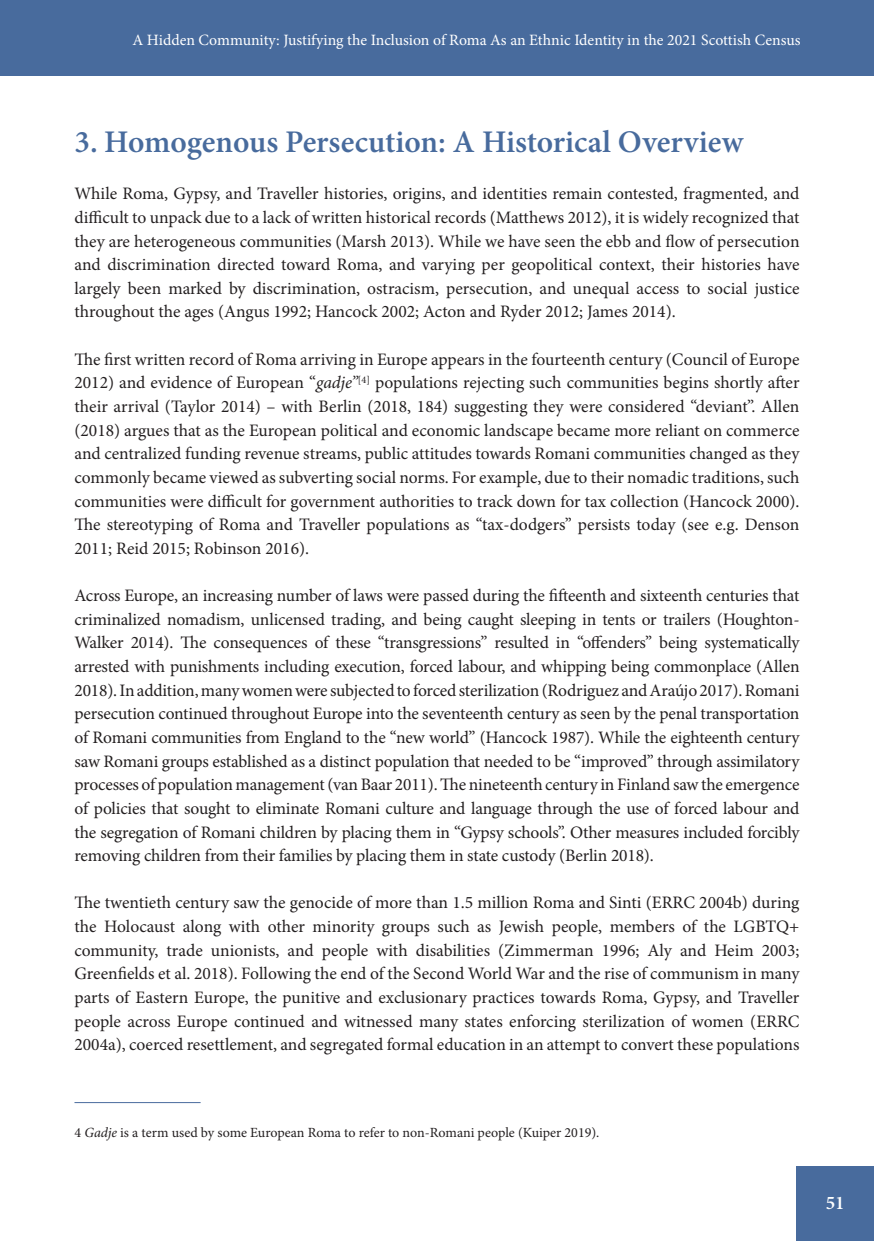
<style>
.page{position:relative;width:874px;height:1241px;background:#fff}
.page>*{position:absolute;margin:0;border:0;box-sizing:border-box;transform-origin:0 0}
.Subtitle{font:600 31.5px "Minion Pro";color:#486b9d}
.t1{font:600 19.25px "Minion Pro";color:#fff}
.main_para{font:17.5px/23.6px "Minion Pro";letter-spacing:-.005em;color:#231f20;text-align:justify}
.t2{font:15.75px "Minion Pro";color:#fff}
.Footnote{font:14px "Minion Pro";letter-spacing:-.005em;color:#231f20}
.s1{font-style:italic}
</style>
<div class="page">
<div style="left:0;top:0;width:873px;height:75px;background:#486b9d"></div>
<div style="left:796px;top:1166px;width:77px;height:74px;background:#486b9d"></div>
<hr style="left:74px;top:1102px;width:126px;height:1px;background:#486b9d">
<p class="t2" style="left:132px;top:30px;width:669px">A Hidden Community: Justifying the Inclusion of Roma As an Ethnic Identity in the 2021 Scottish Census</p>
<p class="Subtitle" style="left:74px;top:120px;width:670px">3. Homogenous Persecution: A Historical Overview</p>
<p class="main_para" style="left:74px;top:182px;width:726px">While Roma, Gypsy, and Traveller histories, origins, and identities remain contested, fragmented, and difficult to unpack due to a lack of written historical records (Matthews 2012), it is widely recognized that they are heterogeneous communities (Marsh 2013). While we have seen the ebb and flow of persecution and discrimination directed toward Roma, and varying per geopolitical context, their histories have largely been marked by discrimination, ostracism, persecution, and unequal access to social justice throughout the ages (Angus 1992; Hancock 2002; Acton and Ryder 2012; James 2014).</p>
<p class="main_para" style="left:74px;top:347px;width:726px">The first written record of Roma arriving in Europe appears in the fourteenth century (Council of Europe 2012) and evidence of European “<span class="s1">gadje”</span><sup>[4]</sup> populations rejecting such communities begins shortly after their arrival (Taylor 2014) – with Berlin (2018, 184) suggesting they were considered “deviant”. Allen (2018) argues that as the European political and economic landscape became more reliant on commerce and centralized funding revenue streams, public attitudes towards Romani communities changed as they commonly became viewed as subverting social norms. For example, due to their nomadic traditions, such communities were difficult for government authorities to track down for tax collection (Hancock 2000).<br>The stereotyping of Roma and Traveller populations as “tax-dodgers” persists today (see e.g. Denson 2011; Reid 2015; Robinson 2016).</p>
<p class="main_para" style="left:74px;top:583px;width:726px">Across Europe, an increasing number of laws were passed during the fifteenth and sixteenth centuries that criminalized nomadism, unlicensed trading, and being caught sleeping in tents or trailers (Houghton-Walker 2014). The consequences of these “transgressions” resulted in “offenders” being systematically arrested with punishments including execution, forced labour, and whipping being commonplace (Allen 2018). In addition, many women were subjected to forced sterilization (Rodriguez and Araújo 2017). Romani persecution continued throughout Europe into the seventeenth century as seen by the penal transportation of Romani communities from England to the “new world” (Hancock 1987). While the eighteenth century saw Romani groups established as a distinct population that needed to be “improved” through assimilatory processes of population management (van Baar 2011). The nineteenth century in Finland saw the emergence of policies that sought to eliminate Romani culture and language through the use of forced labour and the segregation of Romani children by placing them in “Gypsy schools”. Other measures included forcibly removing children from their families by placing them in state custody (Berlin 2018).</p>
<p class="main_para" style="left:74px;top:891px;width:726px">The twentieth century saw the genocide of more than 1.5 million Roma and Sinti (ERRC 2004b) during the Holocaust along with other minority groups such as Jewish people, members of the LGBTQ+ community, trade unionists, and people with disabilities (Zimmerman 1996; Aly and Heim 2003; Greenfields et al. 2018). Following the end of the Second World War and the rise of communism in many parts of Eastern Europe, the punitive and exclusionary practices towards Roma, Gypsy, and Traveller people across Europe continued and witnessed many states enforcing sterilization of women (ERRC 2004a), coerced resettlement, and segregated formal education in an attempt to convert these populations</p>
<p class="Footnote" style="left:74px;top:1122px;width:526px">4 <span class="s1">Gadje</span> is a term used by some European Roma to refer to non-Romani people (Kuiper 2019).</p>
<p class="t1" style="left:825px;top:1189px;width:20px">51</p>
</div>
